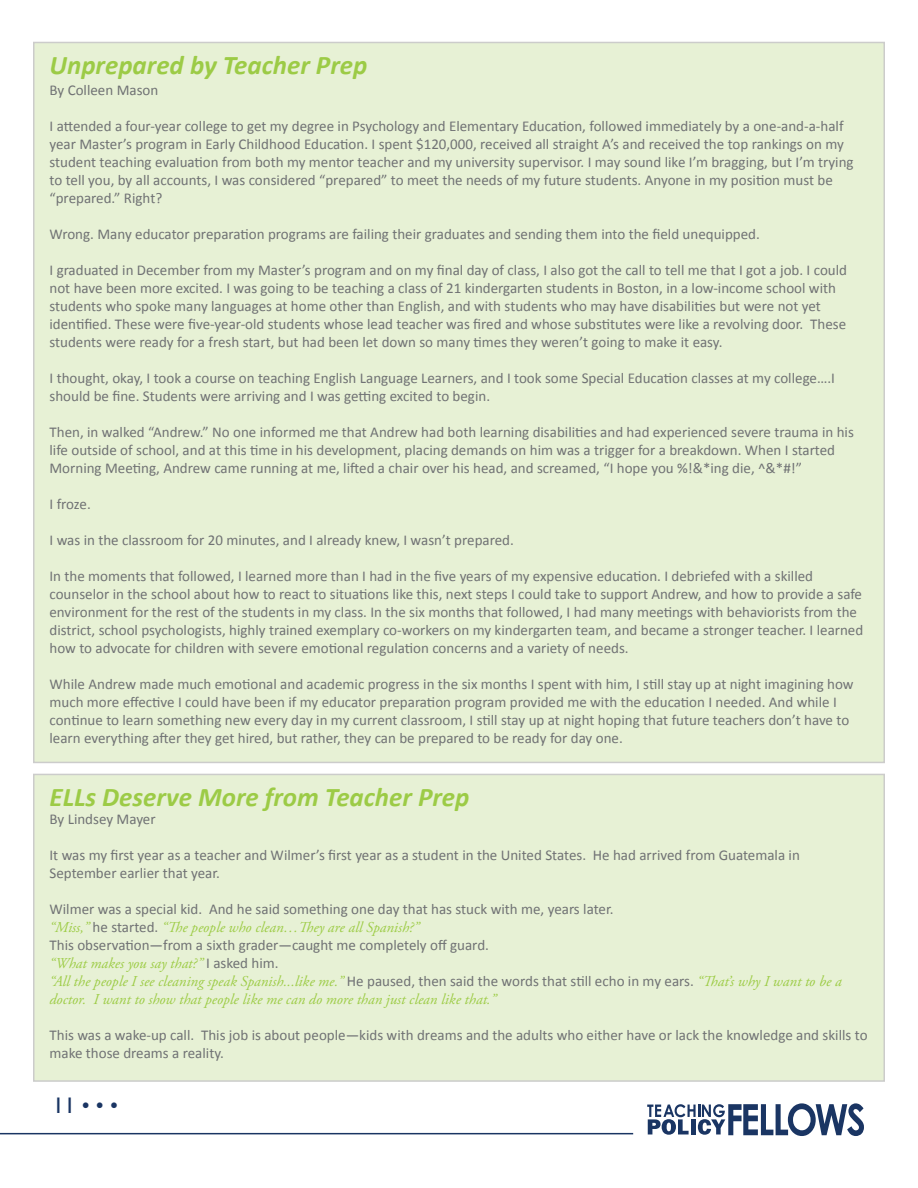
<style>
.page{position:relative;width:918px;height:1188px;background:#fff}
.page>*{position:absolute;margin:0;border:0;box-sizing:border-box;transform-origin:0 0}
.t1{font:italic 700 27px "Calibri";color:#9ccb46}
.t2{font:22.5px "Gill Sans";color:#1a3563}
.t3{font:15px/18px "Calibri";color:#707274}
.t4{font:italic 15px/18px "Adobe Garamond Pro";color:#9dcc46}
.s1{font-family:"Calibri";font-style:normal;color:#707274}
</style>
<div class="page">
<hr style="left:0;top:1133px;width:633px;height:1px;background:#1a3563">
<svg style="left:647px;top:1103px;width:217px;height:33px"></svg>
<div style="left:33px;top:42px;width:852px;height:721px;background:#e7f1d5;border:2px solid #cccccb"></div>
<div style="left:33px;top:774px;width:852px;height:308px;background:#e7f1d5;border:2px solid #cccccb"></div>
<h1 class="t1" style="left:50px;top:48px;width:319px">Unprepared by Teacher Prep</h1>
<p class="t3" style="left:50px;top:81px;width:110px">By Colleen Mason</p>
<p class="t3" style="left:50px;top:117px;width:806px">I attended a four-year college to get my degree in Psychology and Elementary Education, followed immediately by a one-and-a-half year Master’s program in Early Childhood Education. I spent $120,000, received all straight A’s and received the top rankings on my student teaching evaluation from both my mentor teacher and my university supervisor. I may sound like I’m bragging, but I’m trying to tell you, by all accounts, I was considered “prepared” to meet the needs of my future students. Anyone in my position must be “prepared.” Right?</p>
<p class="t3" style="left:50px;top:225px;width:712px">Wrong. Many educator preparation programs are failing their graduates and sending them into the field unequipped.</p>
<p class="t3" style="left:50px;top:261px;width:799px">I graduated in December from my Master’s program and on my final day of class, I also got the call to tell me that I got a job. I could not have been more excited. I was going to be teaching a class of 21 kindergarten students in Boston, in a low-income school with students who spoke many languages at home other than English, and with students who may have disabilities but were not yet identified. These were five-year-old students whose lead teacher was fired and whose substitutes were like a revolving door. These students were ready for a fresh start, but had been let down so many times they weren’t going to make it easy.</p>
<p class="t3" style="left:50px;top:369px;width:787px">I thought, okay, I took a course on teaching English Language Learners, and I took some Special Education classes at my college….I should be fine. Students were arriving and I was getting excited to begin.</p>
<p class="t3" style="left:50px;top:423px;width:806px">Then, in walked “Andrew.” No one informed me that Andrew had both learning disabilities and had experienced severe trauma in his life outside of school, and at this time in his development, placing demands on him was a trigger for a breakdown. When I started<br>Morning Meeting, Andrew came running at me, lifted a chair over his head, and screamed, “I hope you %!&amp;*ing die, ^&amp;*#!”</p>
<p class="t3" style="left:50px;top:495px;width:43px">I froze.</p>
<p class="t3" style="left:50px;top:531px;width:466px">I was in the classroom for 20 minutes, and I already knew, I wasn’t prepared.</p>
<p class="t3" style="left:50px;top:567px;width:815px">In the moments that followed, I learned more than I had in the five years of my expensive education. I debriefed with a skilled counselor in the school about how to react to situations like this, next steps I could take to support Andrew, and how to provide a safe environment for the rest of the students in my class. In the six months that followed, I had many meetings with behaviorists from the district, school psychologists, highly trained exemplary co-workers on my kindergarten team, and became a stronger teacher. I learned how to advocate for children with severe emotional regulation concerns and a variety of needs.</p>
<p class="t3" style="left:50px;top:675px;width:806px">While Andrew made much emotional and academic progress in the six months I spent with him, I still stay up at night imagining how much more effective I could have been if my educator preparation program provided me with the education I needed. And while I continue to learn something new every day in my current classroom, I still stay up at night hoping that future teachers don’t have to learn everything after they get hired, but rather, they can be prepared to be ready for day one.</p>
<h1 class="t1" style="left:50px;top:779px;width:421px">ELLs Deserve More from Teacher Prep</h1>
<p class="t3" style="left:50px;top:810px;width:108px">By Lindsey Mayer</p>
<p class="t3" style="left:50px;top:846px;width:752px">It was my first year as a teacher and Wilmer’s first year as a student in the United States. He had arrived from Guatemala in<br>September earlier that year.</p>
<p class="t3" style="left:50px;top:900px;width:566px">Wilmer was a special kid. And he said something one day that has stuck with me, years later.</p>
<p class="t4" style="left:50px;top:918px;width:371px">“Miss,” <span class="s1">he started.</span> “The people who clean…They are all Spanish?”</p>
<p class="t3" style="left:50px;top:936px;width:441px">This observation—from a sixth grader—caught me completely off guard.</p>
<p class="t4" style="left:50px;top:954px;width:794px">“What makes you say that?” <span class="s1">I asked him.<br></span>“All the people I see cleaning speak Spanish...like me.” <span class="s1">He paused, then said the words that still echo in my ears.</span> “That’s why I want to be a doctor. I want to show that people like me can do more than just clean like that.”</p>
<p class="t3" style="left:50px;top:1026px;width:820px">This was a wake-up call. This job is about people—kids with dreams and the adults who either have or lack the knowledge and skills to make those dreams a reality.</p>
<h2 class="t2" style="left:53px;top:1092px;width:67px">11 • • •</h2>
</div>
